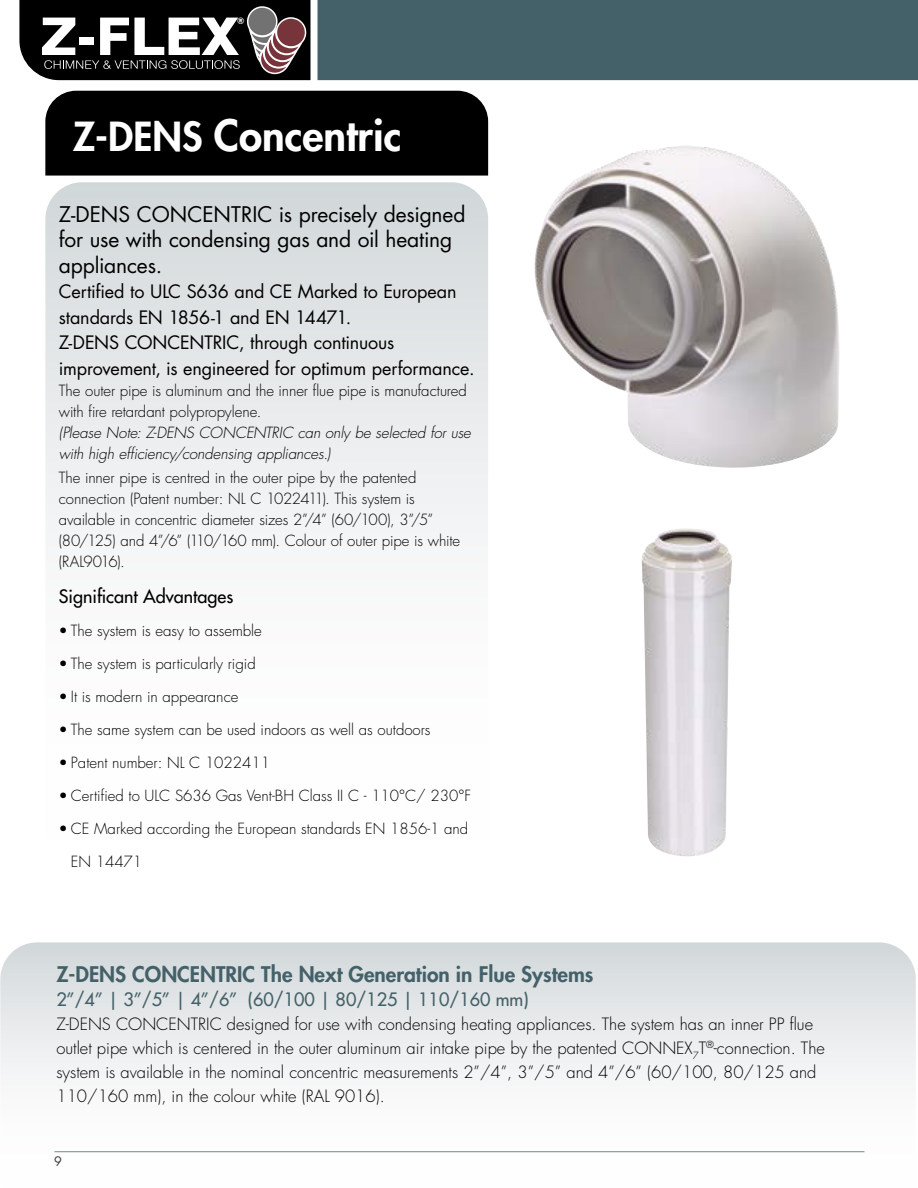
<style>
.page{position:relative;width:918px;height:1188px;background:#fff}
.page>*{position:absolute;margin:0;border:0;box-sizing:border-box;transform-origin:0 0}
.t1{font:800 42px "Futura Std";color:#fff}
.t2{font:21px/25.5px "Futura Std";letter-spacing:-.005em;color:#000}
.t3{font:800 21px "Futura Std";color:#446169}
.t4{font:18px/25.5px "Futura Std";letter-spacing:-.01em;color:#000}
.t5{font:500 18px "Futura Std";color:#446169}
.t6{font:500 18px "Futura Std";color:#000}
.t7{font:300 16.5px/24px "Futura Std";color:#000}
.t8{font:300 15px/21px "Futura Std";color:#000}
.t9{font:italic 300 15px/21px "Futura Std";letter-spacing:-.005em;color:#000}
.t10{font:12.75px "Futura Std";color:#000}
.t11{font:800 8.85px "Swiss 721 BT";color:#fff}
.s1{font-size:39px}
.s2{font-weight:400}
</style>
<div class="page">
<div style="left:318px;top:0;width:600px;height:80px;background:#446169"></div>
<svg style="left:19px;top:0;width:292px;height:81px"></svg>
<div style="left:45px;top:182px;width:443px;height:727px;background:linear-gradient(to bottom,#d8dddf,#fff);border-radius:37px"></div>
<img style="left:534px;top:146px;width:305px;height:322px">
<div style="left:45px;top:91px;width:443px;height:85px;background:#000"></div>
<img style="left:641px;top:528px;width:91px;height:328px">
<svg style="left:0;top:942px;width:916px;height:211px"></svg>
<p class="t11" style="left:237px;top:15px;width:9px">®</p>
<h1 class="t1" style="left:73px;top:109px;width:330px"><span class="s1">Z-DENS</span> Concentric</h1>
<h2 class="t2" style="left:59px;top:202px;width:408px">Z-DENS CONCENTRIC is precisely designed for use with condensing gas and oil heating appliances.</h2>
<p class="t4" style="left:59px;top:279px;width:417px">Certified to ULC S636 and CE Marked to European standards EN 1856-1 and EN 14471.<br>Z-DENS CONCENTRIC, through continuous improvement, is engineered for optimum performance.</p>
<p class="t8" style="left:59px;top:380px;width:410px">The outer pipe is aluminum and the inner flue pipe is manufactured with fire retardant polypropylene.</p>
<p class="t9" style="left:59px;top:422px;width:414px">(Please Note: Z-DENS CONCENTRIC can only be selected for use with high efficiency/condensing appliances.)</p>
<p class="t8" style="left:59px;top:467px;width:403px">The inner pipe is centred in the outer pipe by the patented connection (Patent number: NL C 1022411). This system is available in concentric diameter sizes 2”/4” (60/100), 3”/5” (80/125) and 4”/6” (110/160 mm). Colour of outer pipe is white (RAL9016).</p>
<p class="t6" style="left:59px;top:585px;width:176px">Significant Advantages</p>
<p class="t8" style="left:59px;top:620px;width:205px"><span class="s2">•</span> The system is easy to assemble</p>
<p class="t8" style="left:59px;top:653px;width:198px"><span class="s2">•</span> The system is particularly rigid</p>
<p class="t8" style="left:59px;top:686px;width:181px"><span class="s2">•</span> It is modern in appearance</p>
<p class="t8" style="left:59px;top:719px;width:373px"><span class="s2">•</span> The same system can be used indoors as well as outdoors</p>
<p class="t8" style="left:59px;top:752px;width:213px"><span class="s2">•</span> Patent number: NL C 1022411</p>
<p class="t8" style="left:59px;top:785px;width:414px"><span class="s2">•</span> Certified to ULC S636 Gas Vent-BH Class II C - 110°C/ 230°F</p>
<p class="t8" style="left:59px;top:818px;width:411px"><span class="s2">•</span> CE Marked according the European standards EN 1856-1 and</p>
<p class="t8" style="left:71px;top:851px;width:73px">EN 14471</p>
<h2 class="t3" style="left:56px;top:961px;width:539px">Z-DENS CONCENTRIC The Next Generation in Flue Systems</h2>
<p class="t5" style="left:56px;top:988px;width:474px">2”/4” | 3”/5” | 4”/6” (60/100 | 80/125 | 110/160 mm)</p>
<p class="t7" style="left:56px;top:1012px;width:770px">Z-DENS CONCENTRIC designed for use with condensing heating appliances. The system has an inner PP flue outlet pipe which is centered in the outer aluminum air intake pipe by the patented CONNEX<sub>7</sub>T<sup>®</sup>-connection. The system is available in the nominal concentric measurements 2”/4”, 3”/5” and 4”/6” (60/100, 80/125 and 110/160 mm), in the colour white (RAL 9016).</p>
<p class="t10" style="left:54px;top:1154px;width:9px">9</p>
</div>
